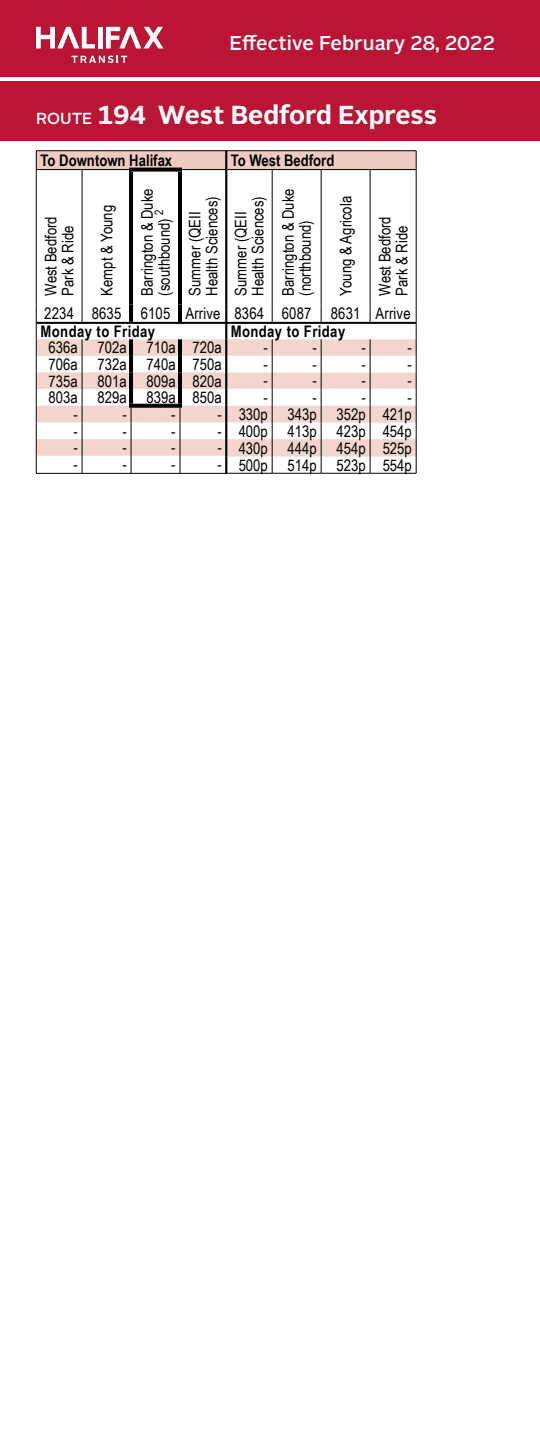
<style>
.page{position:relative;width:540px;height:1440px;background:#fff}
.page>*{position:absolute;margin:0;border:0;box-sizing:border-box;transform-origin:0 0}
.t1{font:700 26px "Alright Sans";color:#fff}
.t2{font:500 20px "Alright Sans";letter-spacing:.005em;color:#fff}
.t3{font:16px/17px "Arial Narrow";color:#000}
.t4{font:700 16px "Arial Narrow";color:#000}
.t5{font:700 16px "Arial Narrow";letter-spacing:.025em;color:#000}
.s1{font-weight:500;font-size:16px}
</style>
<div class="page">
<div style="left:0;top:0;width:540px;height:140px;background:#bb1536"></div>
<div style="left:36px;top:151px;width:190px;height:19px;background:#eecbc1"></div>
<hr style="left:36px;top:150px;width:46px;height:1px;background:#000">
<svg style="left:36px;top:151px;width:1px;height:18px"></svg>
<hr style="left:82px;top:150px;width:49px;height:1px;background:#000">
<hr style="left:131px;top:150px;width:49px;height:1px;background:#000">
<hr style="left:180px;top:150px;width:46px;height:1px;background:#000">
<hr style="left:36px;top:169px;width:46px;height:1px;background:#000">
<hr style="left:36px;top:170px;width:1px;height:135px;background:#000">
<hr style="left:82px;top:169px;width:47px;height:1px;background:#000">
<hr style="left:82px;top:170px;width:1px;height:135px;background:#000">
<hr style="left:182px;top:169px;width:44px;height:1px;background:#000">
<hr style="left:36px;top:473px;width:46px;height:1px;background:#000">
<hr style="left:82px;top:473px;width:49px;height:1px;background:#000">
<hr style="left:131px;top:473px;width:49px;height:1px;background:#000">
<hr style="left:180px;top:473px;width:46px;height:1px;background:#000">
<svg style="left:129px;top:168px;width:53px;height:4px"></svg>
<hr style="left:129px;top:172px;width:4px;height:133px;background:#000">
<hr style="left:178px;top:172px;width:4px;height:133px;background:#000">
<div style="left:226px;top:151px;width:190px;height:19px;background:#eecbc1"></div>
<hr style="left:225px;top:150px;width:47px;height:1px;background:#000">
<hr style="left:272px;top:150px;width:49px;height:1px;background:#000">
<hr style="left:321px;top:150px;width:49px;height:1px;background:#000">
<hr style="left:370px;top:150px;width:46px;height:1px;background:#000">
<svg style="left:416px;top:151px;width:1px;height:18px"></svg>
<hr style="left:227px;top:169px;width:45px;height:1px;background:#000">
<hr style="left:272px;top:169px;width:49px;height:1px;background:#000">
<hr style="left:272px;top:170px;width:1px;height:135px;background:#000">
<hr style="left:321px;top:169px;width:49px;height:1px;background:#000">
<hr style="left:321px;top:170px;width:1px;height:135px;background:#000">
<hr style="left:370px;top:169px;width:46px;height:1px;background:#000">
<hr style="left:370px;top:170px;width:1px;height:135px;background:#000">
<hr style="left:416px;top:170px;width:1px;height:135px;background:#000">
<hr style="left:225px;top:473px;width:47px;height:1px;background:#000">
<hr style="left:272px;top:473px;width:49px;height:1px;background:#000">
<hr style="left:321px;top:473px;width:49px;height:1px;background:#000">
<hr style="left:370px;top:473px;width:46px;height:1px;background:#000">
<svg style="left:225px;top:151px;width:2px;height:19px"></svg>
<hr style="left:225px;top:170px;width:2px;height:135px;background:#000">
<svg style="left:36px;top:305px;width:381px;height:168px"></svg>
<hr style="left:225px;top:322px;width:47px;height:2px;background:#000">
<hr style="left:272px;top:322px;width:49px;height:2px;background:#000">
<hr style="left:321px;top:322px;width:49px;height:2px;background:#000">
<hr style="left:370px;top:322px;width:46px;height:2px;background:#000">
<div style="left:98px;top:27px;width:5px;height:21px;background:#fff"></div>
<svg style="left:106px;top:27px;width:57px;height:21px"></svg>
<svg style="left:36px;top:27px;width:59px;height:21px"></svg>
<svg style="left:71px;top:56px;width:56px;height:7px"></svg>
<hr style="left:0;top:78px;width:540px;height:3px;background:#fff">
<p class="t2" style="left:230px;top:29px;width:267px">Effective February 28, 2022</p>
<h1 class="t1" style="left:36px;top:96px;width:402px"><span class="s1">ROUTE</span> 194 West Bedford Express</h1>
<p class="t4" style="left:41px;top:148px;width:133px">To Downtown Halifax</p>
<p class="t4" style="left:231px;top:148px;width:105px">To West Bedford</p>
<p class="t3" style="left:232px;top:296px;width:101px;rotate:-90deg">Summer (QEII<br>Health Sciences)</p>
<p class="t3" style="left:279px;top:296px;width:109px;rotate:-90deg">Barrington &amp; Duke (northbound)</p>
<p class="t3" style="left:337px;top:296px;width:101px;rotate:-90deg">Young &amp; Agricola</p>
<p class="t3" style="left:138px;top:296px;width:109px;rotate:-90deg">Barrington &amp; Duke (southbound) <sup>2</sup></p>
<p class="t3" style="left:186px;top:296px;width:101px;rotate:-90deg">Summer (QEII<br>Health Sciences)</p>
<p class="t3" style="left:44px;top:305px;width:178px">2234 8635 6105 Arrive</p>
<p class="t5" style="left:41px;top:319px;width:116px">Monday to Friday</p>
<p class="t3" style="left:49px;top:339px;width:175px">636a 702a 710a 720a</p>
<p class="t3" style="left:49px;top:355px;width:175px">706a 732a 740a 750a</p>
<p class="t3" style="left:49px;top:372px;width:175px">735a 801a 809a 820a</p>
<p class="t3" style="left:49px;top:388px;width:175px">803a 829a 839a 850a</p>
<p class="t3" style="left:73px;top:405px;width:6px">-</p>
<p class="t3" style="left:122px;top:405px;width:6px">-</p>
<p class="t3" style="left:171px;top:405px;width:6px">-</p>
<p class="t3" style="left:217px;top:405px;width:6px">-</p>
<p class="t3" style="left:73px;top:422px;width:6px">-</p>
<p class="t3" style="left:122px;top:422px;width:6px">-</p>
<p class="t3" style="left:171px;top:422px;width:6px">-</p>
<p class="t3" style="left:217px;top:422px;width:6px">-</p>
<p class="t3" style="left:73px;top:439px;width:6px">-</p>
<p class="t3" style="left:122px;top:439px;width:6px">-</p>
<p class="t3" style="left:171px;top:439px;width:6px">-</p>
<p class="t3" style="left:217px;top:439px;width:6px">-</p>
<p class="t3" style="left:73px;top:456px;width:6px">-</p>
<p class="t3" style="left:122px;top:456px;width:6px">-</p>
<p class="t3" style="left:171px;top:456px;width:6px">-</p>
<p class="t3" style="left:217px;top:456px;width:6px">-</p>
<p class="t3" style="left:42px;top:296px;width:81px;rotate:-90deg">West Bedford<br>Park &amp; Ride</p>
<p class="t3" style="left:98px;top:296px;width:92px;rotate:-90deg">Kempt &amp; Young</p>
<p class="t3" style="left:376px;top:296px;width:81px;rotate:-90deg">West Bedford<br>Park &amp; Ride</p>
<p class="t3" style="left:234px;top:305px;width:178px">8364 6087 8631 Arrive</p>
<p class="t5" style="left:231px;top:319px;width:116px">Monday to Friday</p>
<p class="t3" style="left:263px;top:339px;width:6px">-</p>
<p class="t3" style="left:312px;top:339px;width:6px">-</p>
<p class="t3" style="left:361px;top:339px;width:6px">-</p>
<p class="t3" style="left:407px;top:339px;width:6px">-</p>
<p class="t3" style="left:263px;top:355px;width:6px">-</p>
<p class="t3" style="left:312px;top:355px;width:6px">-</p>
<p class="t3" style="left:361px;top:355px;width:6px">-</p>
<p class="t3" style="left:407px;top:355px;width:6px">-</p>
<p class="t3" style="left:263px;top:372px;width:6px">-</p>
<p class="t3" style="left:312px;top:372px;width:6px">-</p>
<p class="t3" style="left:361px;top:372px;width:6px">-</p>
<p class="t3" style="left:407px;top:372px;width:6px">-</p>
<p class="t3" style="left:263px;top:388px;width:6px">-</p>
<p class="t3" style="left:312px;top:388px;width:6px">-</p>
<p class="t3" style="left:361px;top:388px;width:6px">-</p>
<p class="t3" style="left:239px;top:388px;width:175px;text-align:justify;text-indent:169px">- 330p 343p 352p 421p 400p 413p 423p 454p 430p 444p 454p 525p 500p 514p 523p 554p</p>
</div>
